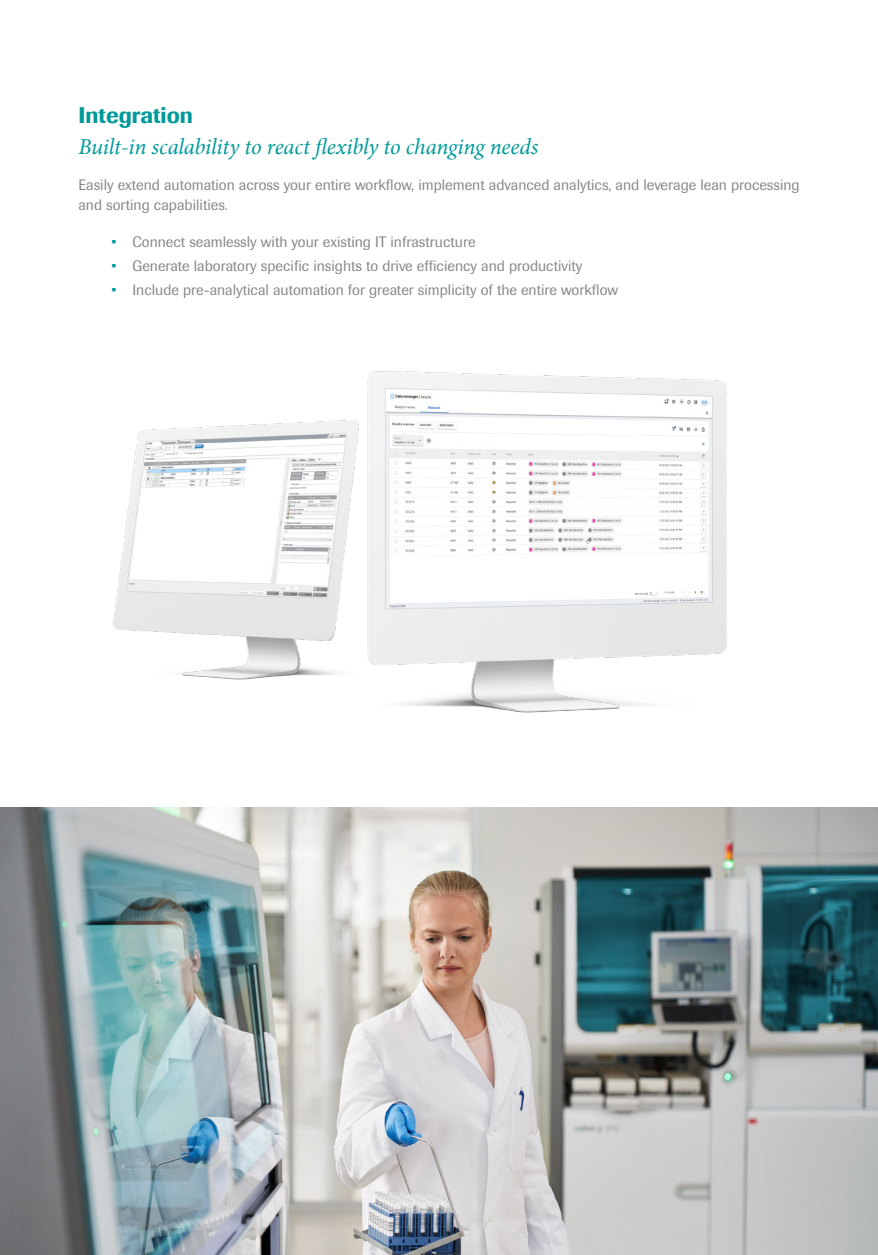
<style>
.page{position:relative;width:878px;height:1255px;background:#fff}
.page>*{position:absolute;margin:0;border:0;box-sizing:border-box;transform-origin:0 0}
.t1{font:italic 22.5px "Minion";letter-spacing:-.01em;color:#099}
.t2{font:500 22.5px "Imago";color:#099}
.t3{font:15px/19.5px "Imago Pro";color:#87888a}
.s1{color:#099}
</style>
<div class="page">
<img style="left:0;top:807px;width:877px;height:448px">
<img style="left:113px;top:371px;width:614px;height:342px">
<h1 class="t2" style="left:78px;top:101px;width:116px">Integration</h1>
<h1 class="t1" style="left:78px;top:132px;width:461px">Built-in scalability to react flexibly to changing needs</h1>
<p class="t3" style="left:78px;top:175px;width:722px">Easily extend automation across your entire workflow, implement advanced analytics, and leverage lean processing and sorting capabilities.</p>
<p class="t3" style="left:111px;top:232px;width:365px"><span class="s1">•</span> Connect seamlessly with your existing IT infrastructure</p>
<p class="t3" style="left:111px;top:256px;width:472px"><span class="s1">•</span> Generate laboratory specific insights to drive efficiency and productivity</p>
<p class="t3" style="left:111px;top:280px;width:508px"><span class="s1">•</span> Include pre-analytical automation for greater simplicity of the entire workflow</p>
</div>
